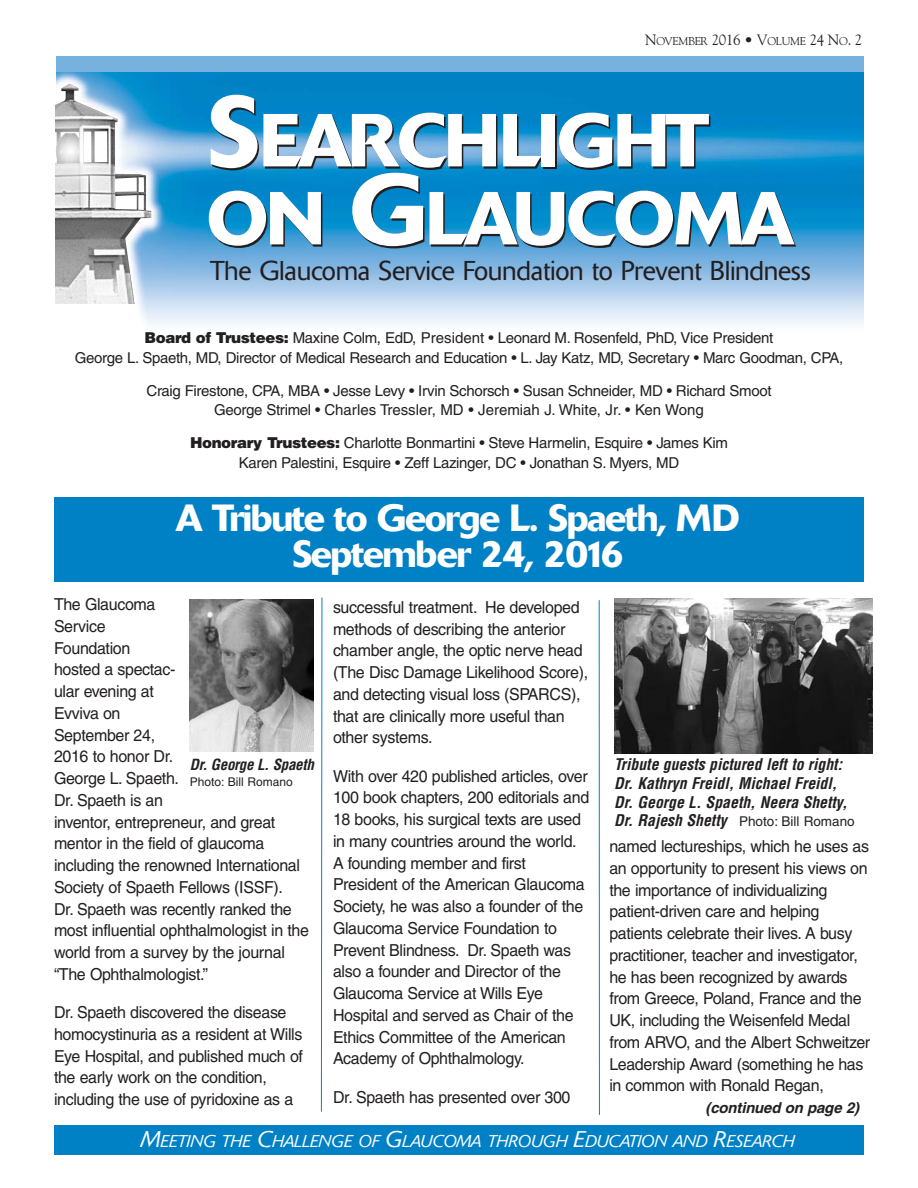
<style>
.page{position:relative;width:918px;height:1188px;background:#fff}
.page>*{position:absolute;margin:0;border:0;box-sizing:border-box;transform-origin:0 0}
.t1{font:500 74.25px/78px "Delta";letter-spacing:-.03em;color:#fff}
.t2{font:500 37.5px/36px "Delta";letter-spacing:-.04em;color:#fff;text-align:center}
.t3{font:300 27px "Delta";letter-spacing:-.01em;color:#231f20}
.t4{font:italic 300 16.8px "Delta";letter-spacing:-.01em;color:#fff}
.t5{font:16.5px/21.8px "Helvetica";letter-spacing:-.02em;color:#231f20}
.t6{font:italic 700 condensed 15.75px/18.9px "Helvetica";color:#231f20}
.t7{font:15px/19.5px "Helvetica";letter-spacing:-.02em;color:#231f20;text-align:center}
.t8{font:italic 700 15px "Helvetica";color:#231f20}
.t9{font:italic 700 condensed 15px "Helvetica";color:#231f20}
.t10{font:13.5px "Helvetica";color:#231f20}
.t11{font:12px "Helvetica";color:#231f20}
.t12{font:11.25px "Goudy";letter-spacing:-.025em;color:#231f20}
.s1{font-size:15px}
.s2{font-size:99px}
.s3{font-weight:900}
.s4{font-size:22.5px}
.s5{font-weight:700;font-style:italic;font-stretch:condensed;font-size:15.75px}
</style>
<div class="page">
<svg style="left:321px;top:597px;width:279px;height:518px"></svg>
<div style="left:54px;top:1125px;width:810px;height:30px;background:#0081c6"></div>
<div style="left:54px;top:497px;width:810px;height:85px;background:#0081c6"></div>
<img style="left:56px;top:72px;width:808px;height:253px">
<div style="left:56px;top:56px;width:808px;height:16px;background:#77b1de"></div>
<img style="left:56px;top:84px;width:97px;height:219px">
<img style="left:614px;top:598px;width:258px;height:155px">
<img style="left:189px;top:600px;width:125px;height:151px">
<p class="t12" style="left:645px;top:36px;width:219px"><span class="s1">N</span>OVEMBER <span class="s1">2016 • V</span>OLUME <span class="s1">24 N</span>O<span class="s1">. 2</span></p>
<h1 class="t1" style="left:206px;top:109px;width:590px"><span class="s2">S</span>EARCHLIGHT<br>ON <span class="s2">G</span>LAUCOMA</h1>
<h3 class="t3" style="left:210px;top:261px;width:602px">The Glaucoma Service Foundation to Prevent Blindness</h3>
<p class="t7" style="left:75px;top:329px;width:770px"><span class="s3">Board of Trustees:</span> Maxine Colm, EdD, President • Leonard M. Rosenfeld, PhD, Vice President<br>George L. Spaeth, MD, Director of Medical Research and Education • L. Jay Katz, MD, Secretary • Marc Goodman, CPA,</p>
<p class="t7" style="left:147px;top:382px;width:627px">Craig Firestone, CPA, MBA • Jesse Levy • Irvin Schorsch • Susan Schneider, MD • Richard Smoot<br>George Strimel • Charles Tressler, MD • Jeremiah J. White, Jr. • Ken Wong</p>
<p class="t7" style="left:190px;top:434px;width:539px"><span class="s3">Honorary Trustees:</span> Charlotte Bonmartini • Steve Harmelin, Esquire • James Kim<br>Karen Palestini, Esquire • Zeff Lazinger, DC • Jonathan S. Myers, MD</p>
<h2 class="t2" style="left:176px;top:504px;width:566px">A Tribute to George L. Spaeth, MD<br>September 24, 2016</h2>
<p class="t5" style="left:54px;top:595px;width:257px">The Glaucoma<br>Service<br>Foundation<br>hosted a spectac-<br>ular evening at<br>Evviva on<br>September 24,<br>2016 to honor Dr.<br>George L. Spaeth.<br>Dr. Spaeth is an<br>inventor, entrepreneur, and great mentor in the field of glaucoma including the renowned International<br>Society of Spaeth Fellows (ISSF).<br>Dr. Spaeth was recently ranked the most influential ophthalmologist in the world from a survey by the journal “The Ophthalmologist.”</p>
<p class="t5" style="left:54px;top:1003px;width:251px">Dr. Spaeth discovered the disease homocystinuria as a resident at Wills Eye Hospital, and published much of the early work on the condition, including the use of pyridoxine as a</p>
<p class="t5" style="left:333px;top:598px;width:257px">successful treatment. He developed methods of describing the anterior chamber angle, the optic nerve head (The Disc Damage Likelihood Score), and detecting visual loss (SPARCS), that are clinically more useful than other systems.</p>
<p class="t5" style="left:333px;top:767px;width:258px">With over 420 published articles, over 100 book chapters, 200 editorials and 18 books, his surgical texts are used in many countries around the world.<br>A founding member and first President of the American Glaucoma Society, he was also a founder of the Glaucoma Service Foundation to Prevent Blindness. Dr. Spaeth was also a founder and Director of the Glaucoma Service at Wills Eye Hospital and served as Chair of the Ethics Committee of the American Academy of Ophthalmology.</p>
<p class="t5" style="left:333px;top:1088px;width:239px">Dr. Spaeth has presented over 300</p>
<p class="t4" style="left:141px;top:1135px;width:656px"><span class="s4">M</span>EETING THE <span class="s4">C</span>HALLENGE OF <span class="s4">G</span>LAUCOMA THROUGH <span class="s4">E</span>DUCATION AND <span class="s4">R</span>ESEARCH</p>
<p class="t6" style="left:614px;top:756px;width:238px">Tribute guests pictured left to right:<br>Dr. Kathryn Freidl, Michael Freidl,<br>Dr. George L. Spaeth, Neera Shetty,</p>
<p class="t10" style="left:614px;top:817px;width:242px"><span class="s5">Dr. Rajesh Shetty</span> Photo: Bill Romano</p>
<p class="t9" style="left:190px;top:759px;width:128px">Dr.George L.Spaeth</p>
<p class="t11" style="left:190px;top:777px;width:104px">Photo: Bill Romano</p>
<p class="t5" style="left:609px;top:837px;width:262px">named lectureships, which he uses as an opportunity to present his views on the importance of individualizing patient-driven care and helping patients celebrate their lives. A busy practitioner, teacher and investigator, he has been recognized by awards from Greece, Poland, France and the UK, including the Weisenfeld Medal from ARVO, and the Albert Schweitzer Leadership Award (something he has in common with Ronald Regan,</p>
<p class="t8" style="left:706px;top:1103px;width:158px">(continued on page 2)</p>
</div>
